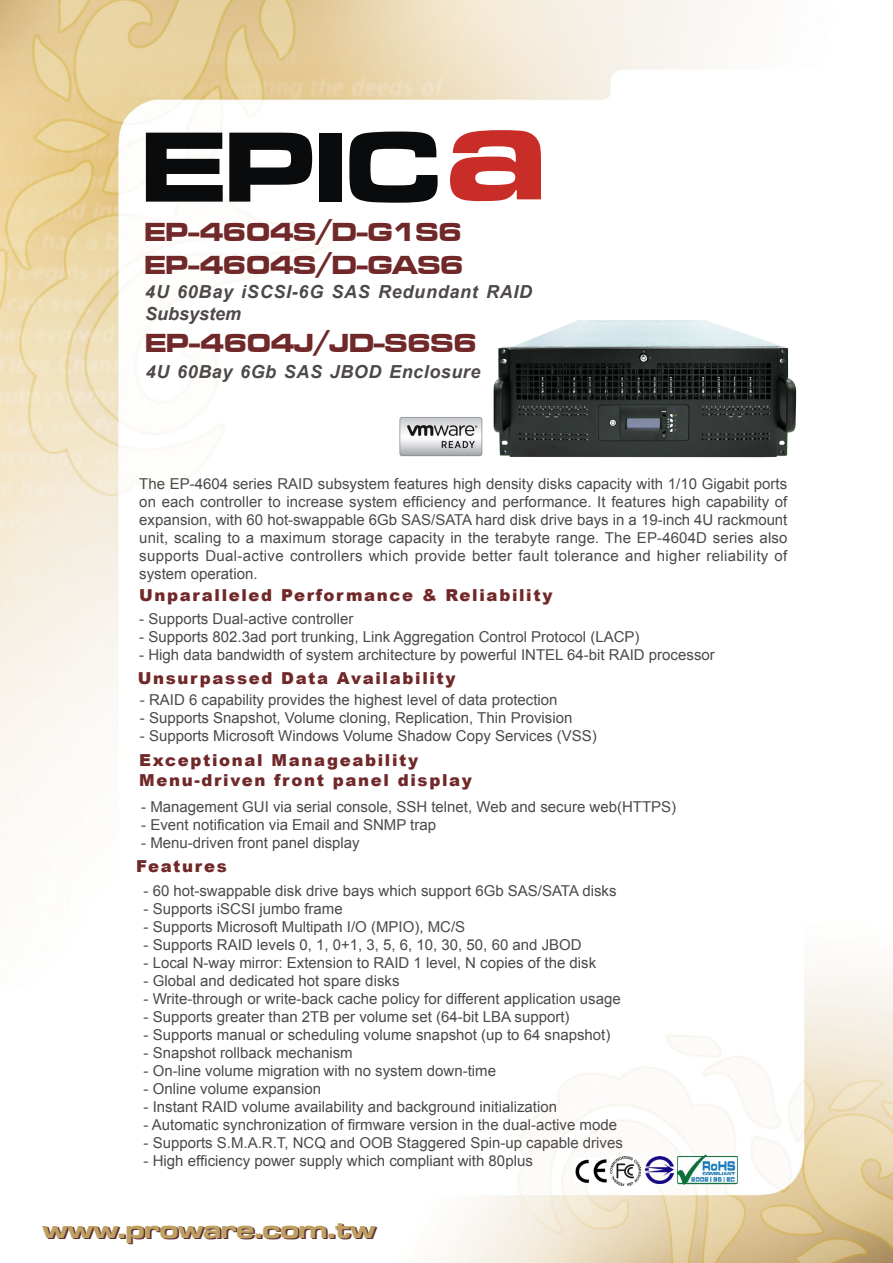
<style>
.page{position:relative;width:893px;height:1263px;background:#fff}
.page>*{position:absolute;margin:0;border:0;box-sizing:border-box;transform-origin:0 0}
.t1{font:103.5px "Microgramma D Bold Exte";color:#0a0b0c}
.t2{font:27px/32.4px "Microgramma D Bold Exte";color:#702829;scale:.96 1}
.t3{font:25.5px "Microgramma D Bold Exte";color:#592f34}
.t4{font:italic 700 18px/21.6px "Arial";letter-spacing:.03em;color:#4d4948}
.t5{font:900 16.5px/19.8px "Arial";letter-spacing:.1em;color:#702829}
.t6{font:15px/18px "Arial";color:#4c4948;text-align:justify}
.s1{font-size:142.5px;color:#c82d28}
</style>
<div class="page">
<img style="left:0;top:0;width:893px;height:1263px">
<img style="left:645px;top:1156px;width:28px;height:28px">
<img style="left:575px;top:1158px;width:32px;height:26px">
<img style="left:611px;top:1156px;width:30px;height:29px">
<img style="left:673px;top:1152px;width:70px;height:36px">
<img style="left:489px;top:320px;width:311px;height:141px">
<img style="left:400px;top:417px;width:82px;height:39px">
<h1 class="t1" style="left:141px;top:97px;width:407px">EPIC<span class="s1">a</span></h1>
<h2 class="t2" style="left:145px;top:215px;width:334px">EP-4604S/D-G1S6<br>EP-4604S/D-GAS6</h2>
<p class="t4" style="left:145px;top:282px;width:388px">4U 60Bay iSCSI-6G SAS Redundant RAID<br>Subsystem</p>
<h2 class="t2" style="left:145px;top:326px;width:347px">EP-4604J/JD-S6S6</h2>
<p class="t4" style="left:146px;top:362px;width:336px">4U 60Bay 6Gb SAS JBOD Enclosure</p>
<p class="t6" style="left:139px;top:475px;width:650px">The EP-4604 series RAID subsystem features high density disks capacity with 1/10 Gigabit ports on each controller to increase system efficiency and performance. It features high capability of expansion, with 60 hot-swappable 6Gb SAS/SATA hard disk drive bays in a 19-inch 4U rackmount unit, scaling to a maximum storage capacity in the terabyte range. The EP-4604D series also supports Dual-active controllers which provide better fault tolerance and higher reliability of system operation.</p>
<p class="t5" style="left:139px;top:585px;width:415px">Unparalleled Performance &amp; Reliability</p>
<p class="t6" style="left:139px;top:609px;width:216px">- Supports Dual-active controller</p>
<p class="t6" style="left:139px;top:627px;width:502px">- Supports 802.3ad port trunking, Link Aggregation Control Protocol (LACP)</p>
<p class="t6" style="left:139px;top:645px;width:577px">- High data bandwidth of system architecture by powerful INTEL 64-bit RAID processor</p>
<p class="t5" style="left:138px;top:668px;width:319px">Unsurpassed Data Availability</p>
<p class="t6" style="left:140px;top:691px;width:419px">- RAID 6 capability provides the highest level of data protection</p>
<p class="t6" style="left:140px;top:709px;width:434px">- Supports Snapshot, Volume cloning, Replication, Thin Provision</p>
<p class="t6" style="left:140px;top:727px;width:458px">- Supports Microsoft Windows Volume Shadow Copy Services (VSS)</p>
<p class="t5" style="left:139px;top:750px;width:334px">Exceptional Manageability<br>Menu-driven front panel display</p>
<p class="t6" style="left:141px;top:798px;width:536px">- Management GUI via serial console, SSH telnet, Web and secure web(HTTPS)</p>
<p class="t6" style="left:141px;top:816px;width:296px">- Event notification via Email and SNMP trap</p>
<p class="t6" style="left:141px;top:834px;width:220px">- Menu-driven front panel display</p>
<p class="t5" style="left:136px;top:856px;width:92px">Features</p>
<p class="t6" style="left:144px;top:881px;width:475px">- 60 hot-swappable disk drive bays which support 6Gb SAS/SATA disks</p>
<p class="t6" style="left:144px;top:899px;width:201px">- Supports iSCSI jumbo frame</p>
<p class="t6" style="left:144px;top:917px;width:323px">- Supports Microsoft Multipath I/O (MPIO), MC/S</p>
<p class="t6" style="left:144px;top:935px;width:440px">- Supports RAID levels 0, 1, 0+1, 3, 5, 6, 10, 30, 50, 60 and JBOD</p>
<p class="t6" style="left:144px;top:953px;width:454px">- Local N-way mirror: Extension to RAID 1 level, N copies of the disk</p>
<p class="t6" style="left:144px;top:971px;width:257px">- Global and dedicated hot spare disks</p>
<p class="t6" style="left:144px;top:989px;width:479px">- Write-through or write-back cache policy for different application usage</p>
<p class="t6" style="left:144px;top:1007px;width:428px">- Supports greater than 2TB per volume set (64-bit LBA support)</p>
<p class="t6" style="left:144px;top:1025px;width:468px">- Supports manual or scheduling volume snapshot (up to 64 snapshot)</p>
<p class="t6" style="left:144px;top:1043px;width:211px">- Snapshot rollback mechanism</p>
<p class="t6" style="left:144px;top:1061px;width:354px">- On-line volume migration with no system down-time</p>
<p class="t6" style="left:144px;top:1079px;width:179px">- Online volume expansion</p>
<p class="t6" style="left:144px;top:1097px;width:415px">- Instant RAID volume availability and background initialization</p>
<p class="t6" style="left:144px;top:1115px;width:475px">- Automatic synchronization of firmware version in the dual-active mode</p>
<p class="t6" style="left:144px;top:1133px;width:481px">- Supports S.M.A.R.T, NCQ and OOB Staggered Spin-up capable drives</p>
<p class="t6" style="left:144px;top:1151px;width:391px">- High efficiency power supply which compliant with 80plus</p>
<h3 class="t3" style="left:44px;top:1213px;width:335px">www.proware.com.tw</h3>
</div>
